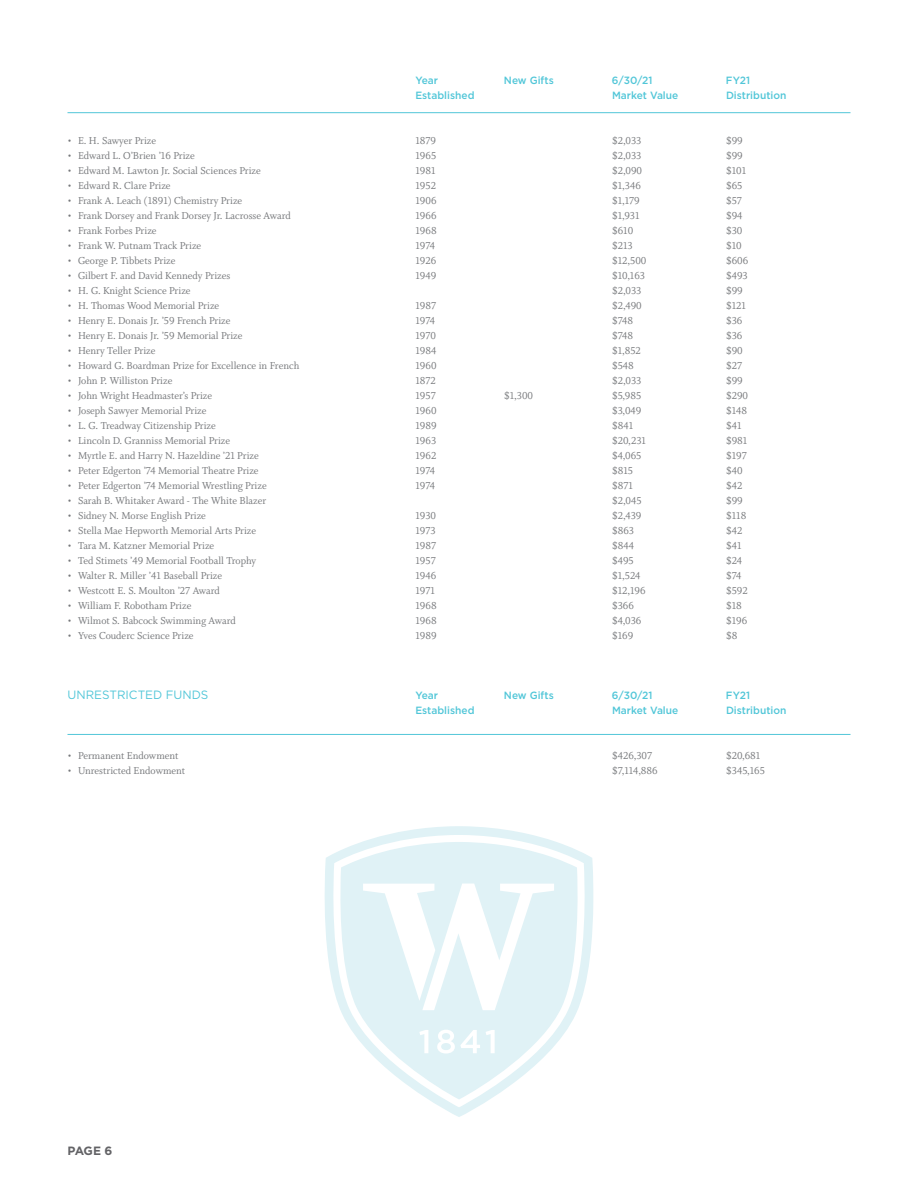
<style>
.page{position:relative;width:918px;height:1188px;background:#fff}
.page>*{position:absolute;margin:0;border:0;box-sizing:border-box;transform-origin:0 0}
.t1{font:12px "Gotham";color:#51c6d8}
.t2{font:700 12px "Gotham";color:#636366}
.t3{font:11.25px "Whitman Roman LF";color:#76787b}
.DonorName{font:500 10.5px "Gotham";color:#51c6d8}
</style>
<div class="page">
<svg style="left:324px;top:826px;width:269px;height:291px"></svg>
<svg style="left:338px;top:842px;width:242px;height:257px;fill:#e0f2f6"></svg>
<svg style="left:441px;top:1033px;width:10px;height:17px"></svg>
<hr style="left:68px;top:112px;width:782px;height:1px;background:#51c6d8">
<hr style="left:68px;top:734px;width:782px;height:1px;background:#51c6d8">
<p class="DonorName" style="left:416px;top:73px;width:24px">Year</p>
<p class="DonorName" style="left:504px;top:73px;width:51px">New Gifts</p>
<p class="DonorName" style="left:612px;top:73px;width:42px">6/30/21</p>
<p class="DonorName" style="left:726px;top:73px;width:26px">FY21</p>
<p class="DonorName" style="left:416px;top:88px;width:61px">Established</p>
<p class="DonorName" style="left:612px;top:88px;width:68px">Market Value</p>
<p class="DonorName" style="left:726px;top:88px;width:62px">Distribution</p>
<p class="t3" style="left:68px;top:134px;width:90px">• E. H. Sawyer Prize</p>
<p class="t3" style="left:416px;top:134px;width:22px">1879</p>
<p class="t3" style="left:612px;top:134px;width:31px">$2,033</p>
<p class="t3" style="left:726px;top:134px;width:18px">$99</p>
<p class="t3" style="left:68px;top:149px;width:129px">• Edward L. O’Brien ’16 Prize</p>
<p class="t3" style="left:416px;top:149px;width:22px">1965</p>
<p class="t3" style="left:612px;top:149px;width:31px">$2,033</p>
<p class="t3" style="left:726px;top:149px;width:18px">$99</p>
<p class="t3" style="left:68px;top:164px;width:195px">• Edward M. Lawton Jr. Social Sciences Prize</p>
<p class="t3" style="left:416px;top:164px;width:22px">1981</p>
<p class="t3" style="left:612px;top:164px;width:32px">$2,090</p>
<p class="t3" style="left:726px;top:164px;width:22px">$101</p>
<p class="t3" style="left:68px;top:179px;width:105px">• Edward R. Clare Prize</p>
<p class="t3" style="left:416px;top:179px;width:22px">1952</p>
<p class="t3" style="left:612px;top:179px;width:31px">$1,346</p>
<p class="t3" style="left:726px;top:179px;width:18px">$65</p>
<p class="t3" style="left:68px;top:194px;width:176px">• Frank A. Leach (1891) Chemistry Prize</p>
<p class="t3" style="left:416px;top:194px;width:23px">1906</p>
<p class="t3" style="left:612px;top:194px;width:29px">$1,179</p>
<p class="t3" style="left:726px;top:194px;width:17px">$57</p>
<p class="t3" style="left:68px;top:209px;width:225px">• Frank Dorsey and Frank Dorsey Jr. Lacrosse Award</p>
<p class="t3" style="left:416px;top:209px;width:23px">1966</p>
<p class="t3" style="left:612px;top:209px;width:29px">$1,931</p>
<p class="t3" style="left:726px;top:209px;width:18px">$94</p>
<p class="t3" style="left:68px;top:224px;width:91px">• Frank Forbes Prize</p>
<p class="t3" style="left:416px;top:224px;width:23px">1968</p>
<p class="t3" style="left:612px;top:224px;width:23px">$610</p>
<p class="t3" style="left:726px;top:224px;width:18px">$30</p>
<p class="t3" style="left:68px;top:239px;width:135px">• Frank W. Putnam Track Prize</p>
<p class="t3" style="left:416px;top:239px;width:21px">1974</p>
<p class="t3" style="left:612px;top:239px;width:22px">$213</p>
<p class="t3" style="left:726px;top:239px;width:17px">$10</p>
<p class="t3" style="left:68px;top:254px;width:109px">• George P. Tibbets Prize</p>
<p class="t3" style="left:416px;top:254px;width:22px">1926</p>
<p class="t3" style="left:612px;top:254px;width:36px">$12,500</p>
<p class="t3" style="left:726px;top:254px;width:24px">$606</p>
<p class="t3" style="left:68px;top:269px;width:164px">• Gilbert F. and David Kennedy Prizes</p>
<p class="t3" style="left:416px;top:269px;width:22px">1949</p>
<p class="t3" style="left:612px;top:269px;width:35px">$10,163</p>
<p class="t3" style="left:726px;top:269px;width:23px">$493</p>
<p class="t3" style="left:68px;top:284px;width:125px">• H. G. Knight Science Prize</p>
<p class="t3" style="left:612px;top:284px;width:31px">$2,033</p>
<p class="t3" style="left:726px;top:284px;width:18px">$99</p>
<p class="t3" style="left:68px;top:299px;width:153px">• H. Thomas Wood Memorial Prize</p>
<p class="t3" style="left:416px;top:299px;width:22px">1987</p>
<p class="t3" style="left:612px;top:299px;width:31px">$2,490</p>
<p class="t3" style="left:726px;top:299px;width:22px">$121</p>
<p class="t3" style="left:68px;top:314px;width:165px">• Henry E. Donais Jr. ’59 French Prize</p>
<p class="t3" style="left:416px;top:314px;width:21px">1974</p>
<p class="t3" style="left:612px;top:314px;width:23px">$748</p>
<p class="t3" style="left:726px;top:314px;width:18px">$36</p>
<p class="t3" style="left:68px;top:329px;width:177px">• Henry E. Donais Jr. ’59 Memorial Prize</p>
<p class="t3" style="left:416px;top:329px;width:22px">1970</p>
<p class="t3" style="left:612px;top:329px;width:23px">$748</p>
<p class="t3" style="left:726px;top:329px;width:18px">$36</p>
<p class="t3" style="left:68px;top:344px;width:89px">• Henry Teller Prize</p>
<p class="t3" style="left:416px;top:344px;width:23px">1984</p>
<p class="t3" style="left:612px;top:344px;width:30px">$1,852</p>
<p class="t3" style="left:726px;top:344px;width:18px">$90</p>
<p class="t3" style="left:68px;top:359px;width:233px">• Howard G. Boardman Prize for Excellence in French</p>
<p class="t3" style="left:416px;top:359px;width:23px">1960</p>
<p class="t3" style="left:612px;top:359px;width:23px">$548</p>
<p class="t3" style="left:726px;top:359px;width:18px">$27</p>
<p class="t3" style="left:68px;top:374px;width:106px">• John P. Williston Prize</p>
<p class="t3" style="left:416px;top:374px;width:22px">1872</p>
<p class="t3" style="left:612px;top:374px;width:31px">$2,033</p>
<p class="t3" style="left:726px;top:374px;width:18px">$99</p>
<p class="t3" style="left:68px;top:389px;width:146px">• John Wright Headmaster’s Prize</p>
<p class="t3" style="left:416px;top:389px;width:22px">1957</p>
<p class="t3" style="left:504px;top:389px;width:31px">$1,300</p>
<p class="t3" style="left:612px;top:389px;width:31px">$5,985</p>
<p class="t3" style="left:726px;top:389px;width:24px">$290</p>
<p class="t3" style="left:68px;top:404px;width:141px">• Joseph Sawyer Memorial Prize</p>
<p class="t3" style="left:416px;top:404px;width:23px">1960</p>
<p class="t3" style="left:612px;top:404px;width:31px">$3,049</p>
<p class="t3" style="left:726px;top:404px;width:23px">$148</p>
<p class="t3" style="left:68px;top:419px;width:150px">• L. G. Treadway Citizenship Prize</p>
<p class="t3" style="left:416px;top:419px;width:23px">1989</p>
<p class="t3" style="left:612px;top:419px;width:23px">$841</p>
<p class="t3" style="left:726px;top:419px;width:17px">$41</p>
<p class="t3" style="left:68px;top:434px;width:164px">• Lincoln D. Granniss Memorial Prize</p>
<p class="t3" style="left:416px;top:434px;width:22px">1963</p>
<p class="t3" style="left:612px;top:434px;width:35px">$20,231</p>
<p class="t3" style="left:726px;top:434px;width:23px">$981</p>
<p class="t3" style="left:68px;top:449px;width:193px">• Myrtle E. and Harry N. Hazeldine ’21 Prize</p>
<p class="t3" style="left:416px;top:449px;width:22px">1962</p>
<p class="t3" style="left:612px;top:449px;width:31px">$4,065</p>
<p class="t3" style="left:726px;top:449px;width:22px">$197</p>
<p class="t3" style="left:68px;top:464px;width:193px">• Peter Edgerton ’74 Memorial Theatre Prize</p>
<p class="t3" style="left:416px;top:464px;width:21px">1974</p>
<p class="t3" style="left:612px;top:464px;width:23px">$815</p>
<p class="t3" style="left:726px;top:464px;width:18px">$40</p>
<p class="t3" style="left:68px;top:479px;width:201px">• Peter Edgerton ’74 Memorial Wrestling Prize</p>
<p class="t3" style="left:416px;top:479px;width:21px">1974</p>
<p class="t3" style="left:612px;top:479px;width:22px">$871</p>
<p class="t3" style="left:726px;top:479px;width:18px">$42</p>
<p class="t3" style="left:68px;top:494px;width:200px">• Sarah B. Whitaker Award - The White Blazer</p>
<p class="t3" style="left:612px;top:494px;width:31px">$2,045</p>
<p class="t3" style="left:726px;top:494px;width:18px">$99</p>
<p class="t3" style="left:68px;top:509px;width:140px">• Sidney N. Morse English Prize</p>
<p class="t3" style="left:416px;top:509px;width:22px">1930</p>
<p class="t3" style="left:612px;top:509px;width:31px">$2,439</p>
<p class="t3" style="left:726px;top:509px;width:22px">$118</p>
<p class="t3" style="left:68px;top:524px;width:190px">• Stella Mae Hepworth Memorial Arts Prize</p>
<p class="t3" style="left:416px;top:524px;width:22px">1973</p>
<p class="t3" style="left:612px;top:524px;width:24px">$863</p>
<p class="t3" style="left:726px;top:524px;width:18px">$42</p>
<p class="t3" style="left:68px;top:539px;width:148px">• Tara M. Katzner Memorial Prize</p>
<p class="t3" style="left:416px;top:539px;width:22px">1987</p>
<p class="t3" style="left:612px;top:539px;width:24px">$844</p>
<p class="t3" style="left:726px;top:539px;width:17px">$41</p>
<p class="t3" style="left:68px;top:554px;width:190px">• Ted Stimets ’49 Memorial Football Trophy</p>
<p class="t3" style="left:416px;top:554px;width:22px">1957</p>
<p class="t3" style="left:612px;top:554px;width:23px">$495</p>
<p class="t3" style="left:726px;top:554px;width:18px">$24</p>
<p class="t3" style="left:68px;top:569px;width:156px">• Walter R. Miller ’41 Baseball Prize</p>
<p class="t3" style="left:416px;top:569px;width:22px">1946</p>
<p class="t3" style="left:612px;top:569px;width:30px">$1,524</p>
<p class="t3" style="left:726px;top:569px;width:17px">$74</p>
<p class="t3" style="left:68px;top:584px;width:154px">• Westcott E. S. Moulton ’27 Award</p>
<p class="t3" style="left:416px;top:584px;width:21px">1971</p>
<p class="t3" style="left:612px;top:584px;width:35px">$12,196</p>
<p class="t3" style="left:726px;top:584px;width:23px">$592</p>
<p class="t3" style="left:68px;top:599px;width:125px">• William F. Robotham Prize</p>
<p class="t3" style="left:416px;top:599px;width:23px">1968</p>
<p class="t3" style="left:612px;top:599px;width:24px">$366</p>
<p class="t3" style="left:726px;top:599px;width:17px">$18</p>
<p class="t3" style="left:68px;top:614px;width:170px">• Wilmot S. Babcock Swimming Award</p>
<p class="t3" style="left:416px;top:614px;width:23px">1968</p>
<p class="t3" style="left:612px;top:614px;width:31px">$4,036</p>
<p class="t3" style="left:726px;top:614px;width:23px">$196</p>
<p class="t3" style="left:68px;top:629px;width:128px">• Yves Couderc Science Prize</p>
<p class="t3" style="left:416px;top:629px;width:23px">1989</p>
<p class="t3" style="left:612px;top:629px;width:23px">$169</p>
<p class="t3" style="left:726px;top:629px;width:13px">$8</p>
<p class="t1" style="left:68px;top:687px;width:142px">UNRESTRICTED FUNDS</p>
<p class="DonorName" style="left:416px;top:688px;width:24px">Year</p>
<p class="DonorName" style="left:504px;top:688px;width:51px">New Gifts</p>
<p class="DonorName" style="left:612px;top:688px;width:42px">6/30/21</p>
<p class="DonorName" style="left:726px;top:688px;width:26px">FY21</p>
<p class="DonorName" style="left:416px;top:703px;width:61px">Established</p>
<p class="DonorName" style="left:612px;top:703px;width:68px">Market Value</p>
<p class="DonorName" style="left:726px;top:703px;width:62px">Distribution</p>
<p class="t3" style="left:68px;top:749px;width:113px">• Permanent Endowment</p>
<p class="t3" style="left:612px;top:749px;width:42px">$426,307</p>
<p class="t3" style="left:726px;top:749px;width:36px">$20,681</p>
<p class="t3" style="left:68px;top:764px;width:119px">• Unrestricted Endowment</p>
<p class="t3" style="left:612px;top:764px;width:47px">$7,114,886</p>
<p class="t3" style="left:726px;top:764px;width:41px">$345,165</p>
<p class="t2" style="left:68px;top:1143px;width:47px">PAGE 6</p>
</div>
